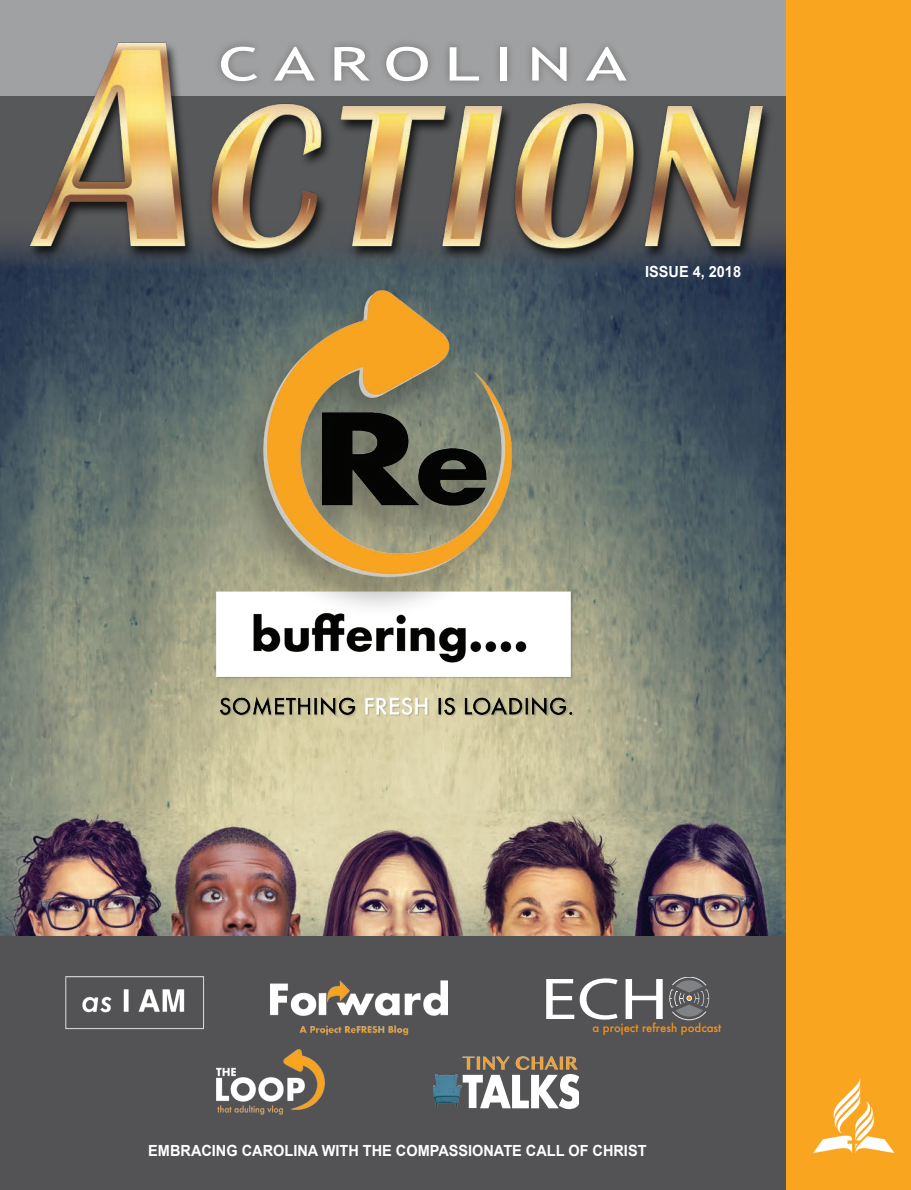
<style>
.page{position:relative;width:911px;height:1190px;background:#fff}
.page>*{position:absolute;margin:0;border:0;box-sizing:border-box;transform-origin:0 0}
.t1{font:59.25px "Myriad Pro";color:#fff;scale:1.25 1}
.t2{font:46.5px "Trebuchet MS";letter-spacing:.2em;color:#fff;scale:1.5 1}
.t3{font:700 15.3px "Arial";color:#fff;scale:.94 1}
.t4{font:500 11.4px "Futura";color:#f7931d}
</style>
<div class="page">
<img style="left:0;top:216px;width:786px;height:719px">
<div style="left:0;top:935px;width:797px;height:254px;background:#535355"></div>
<div style="left:0;top:0;width:807px;height:96px;background:#a0a1a2"></div>
<img style="left:14px;top:42px;width:767px;height:229px">
<div style="left:213px;top:38px;width:421px;height:51px;background:#231f20;opacity:.34"></div>
<div style="left:786px;top:0;width:125px;height:1189px;background:#f9a520"></div>
<img style="left:813px;top:1078px;width:82px;height:75px">
<div style="left:667px;top:977px;width:44px;height:43px;border:1px solid #e6e7e9;border-radius:50%"></div>
<div style="left:671px;top:980px;width:36px;height:36px;background:#808285;border-radius:50%"></div>
<svg style="left:667px;top:984px;width:44px;height:28px"></svg>
<img style="left:271px;top:980px;width:177px;height:55px">
<img style="left:216px;top:1049px;width:109px;height:66px">
<img style="left:433px;top:1056px;width:146px;height:54px">
<img style="left:65px;top:976px;width:139px;height:54px">
<img style="left:216px;top:585px;width:363px;height:136px">
<div style="left:231px;top:287px;width:294px;height:332px;background:#231f20;opacity:.32"></div>
<img style="left:216px;top:290px;width:363px;height:295px">
<h2 class="t2" style="left:218px;top:37px;width:274px">CAROLINA</h2>
<p class="t3" style="left:645px;top:261px;width:104px">ISSUE 4, 2018</p>
<h1 class="t1" style="left:541px;top:962px;width:104px">ECH</h1>
<p class="t4" style="left:593px;top:1020px;width:130px">a project refresh podcast</p>
<p class="t3" style="left:148px;top:1140px;width:531px">EMBRACING CAROLINA WITH THE COMPASSIONATE CALL OF CHRIST</p>
</div>
